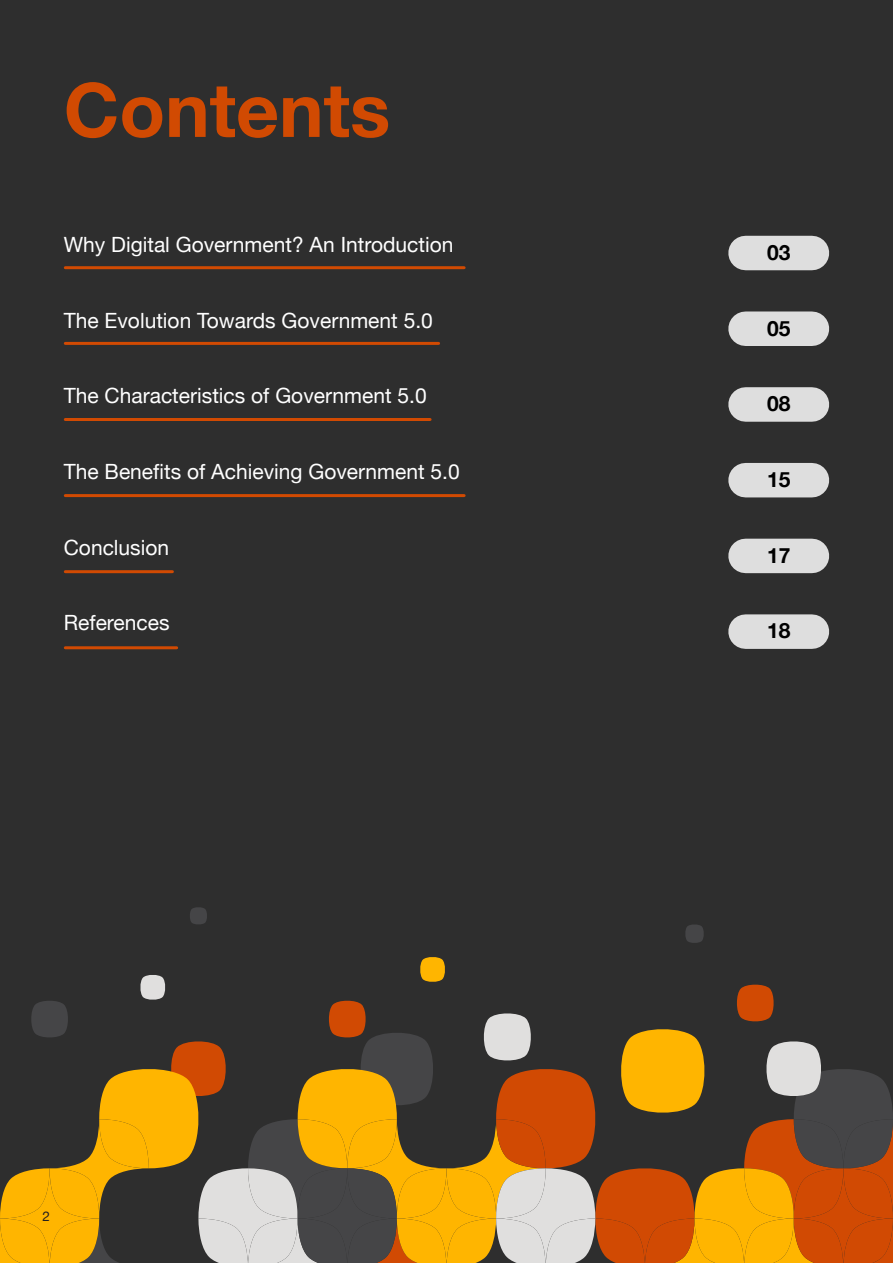
<style>
.page{position:relative;width:893px;height:1263px;background:#2e2e2e}
.page>*{position:absolute;margin:0;border:0;box-sizing:border-box;transform-origin:0 0}
.t1{font:700 75px "Helvetica Neue";color:#d14a02}
.t2{font:21px "Helvetica Neue";color:#fff}
.t3{font:700 21px "Helvetica Neue";color:#000}
.t4{font:13.5px "Helvetica Neue";color:#231f20}
</style>
<div class="page">
<div style="left:746px;top:236px;width:66px;height:34px;background:#dedede"></div>
<div style="left:746px;top:311px;width:66px;height:35px;background:#dedede"></div>
<div style="left:746px;top:387px;width:66px;height:35px;background:#dedede"></div>
<div style="left:746px;top:463px;width:66px;height:34px;background:#dedede"></div>
<div style="left:746px;top:539px;width:66px;height:34px;background:#dedede"></div>
<div style="left:746px;top:614px;width:66px;height:35px;background:#dedede"></div>
<hr style="left:65px;top:266px;width:399px;height:3px;background:#d14a02">
<hr style="left:65px;top:342px;width:374px;height:3px;background:#d14a02">
<hr style="left:65px;top:418px;width:365px;height:3px;background:#d14a02">
<hr style="left:65px;top:494px;width:399px;height:3px;background:#d14a02">
<hr style="left:65px;top:570px;width:107px;height:3px;background:#d14a02">
<hr style="left:65px;top:646px;width:112px;height:3px;background:#d14a02">
<svg style="left:685px;top:924px;width:19px;height:19px"></svg>
<svg style="left:190px;top:907px;width:17px;height:17px"></svg>
<svg style="left:0;top:957px;width:893px;height:306px"></svg>
<p class="t1" style="left:64px;top:51px;width:328px">Contents</p>
<p class="t2" style="left:64px;top:229px;width:391px">Why Digital Government? An Introduction</p>
<p class="t2" style="left:64px;top:305px;width:371px">The Evolution Towards Government 5.0</p>
<p class="t2" style="left:64px;top:381px;width:364px">The Characteristics of Government 5.0</p>
<p class="t2" style="left:64px;top:456px;width:397px">The Benefits of Achieving Government 5.0</p>
<p class="t2" style="left:64px;top:532px;width:107px">Conclusion</p>
<p class="t2" style="left:64px;top:607px;width:107px">References</p>
<p class="t4" style="left:43px;top:1206px;width:9px">2</p>
<p class="t3" style="left:767px;top:236px;width:25px">03</p>
<p class="t3" style="left:767px;top:312px;width:25px">05</p>
<p class="t3" style="left:767px;top:387px;width:25px">08</p>
<p class="t3" style="left:767px;top:463px;width:25px">15</p>
<p class="t3" style="left:767px;top:539px;width:25px">17</p>
<p class="t3" style="left:767px;top:614px;width:25px">18</p>
</div>
